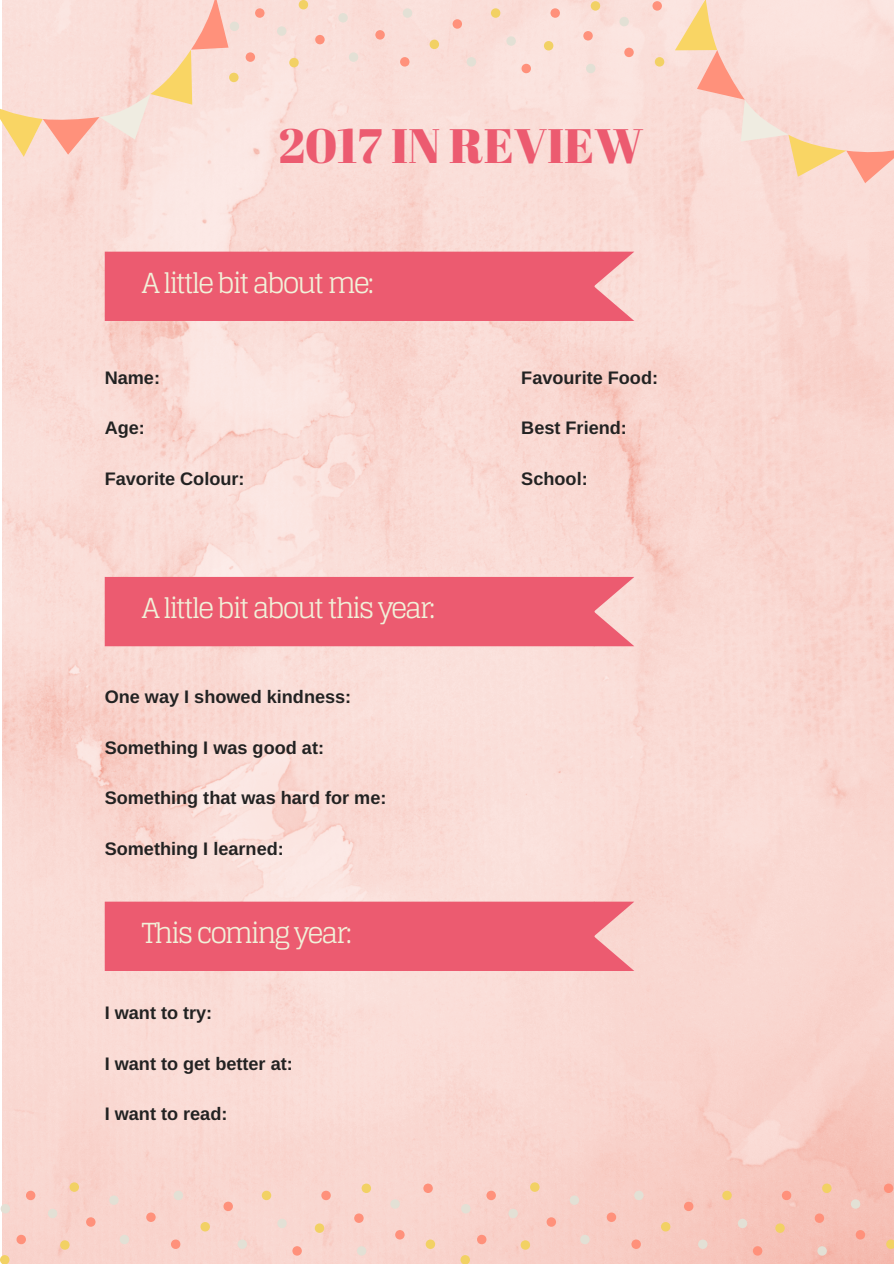
<style>
.page{position:relative;width:894px;height:1264px;background:#fff}
.page>*{position:absolute;margin:0;border:0;box-sizing:border-box;transform-origin:0 0}
.t1{font:48.3px "Abril Fatface";color:#ec5b70}
.t2{font:27.67px "Glegoo";letter-spacing:-.085em;color:#f1f1d9}
.t3{font:700 18.15px "Arimo";color:#222}
</style>
<div class="page">
<img style="left:2px;top:0;width:891px;height:1263px">
<div style="left:105px;top:252px;width:529px;height:69px;background:#ec5b70"></div>
<div style="left:105px;top:577px;width:529px;height:69px;background:#ec5b70"></div>
<svg style="left:174px;top:1190px;width:9px;height:10px"></svg>
<svg style="left:237px;top:1239px;width:10px;height:9px"></svg>
<svg style="left:277px;top:1218px;width:10px;height:10px"></svg>
<svg style="left:357px;top:1246px;width:9px;height:9px"></svg>
<svg style="left:109px;top:1195px;width:10px;height:9px"></svg>
<svg style="left:120px;top:1234px;width:9px;height:10px"></svg>
<svg style="left:48px;top:1208px;width:9px;height:10px"></svg>
<svg style="left:1px;top:1203px;width:9px;height:10px"></svg>
<svg style="left:390px;top:1199px;width:9px;height:9px"></svg>
<svg style="left:262px;top:1190px;width:9px;height:10px"></svg>
<svg style="left:315px;top:1223px;width:9px;height:9px"></svg>
<svg style="left:361px;top:1183px;width:10px;height:9px"></svg>
<svg style="left:60px;top:1240px;width:10px;height:9px"></svg>
<svg style="left:0;top:1254px;width:9px;height:9px"></svg>
<svg style="left:70px;top:1182px;width:9px;height:9px"></svg>
<svg style="left:200px;top:1221px;width:10px;height:10px"></svg>
<svg style="left:425px;top:1239px;width:10px;height:9px"></svg>
<svg style="left:146px;top:1212px;width:10px;height:9px"></svg>
<svg style="left:171px;top:1239px;width:9px;height:9px"></svg>
<svg style="left:321px;top:1190px;width:10px;height:10px"></svg>
<svg style="left:17px;top:1234px;width:9px;height:10px"></svg>
<svg style="left:26px;top:1190px;width:9px;height:10px"></svg>
<svg style="left:292px;top:1246px;width:10px;height:9px"></svg>
<svg style="left:223px;top:1201px;width:10px;height:10px"></svg>
<svg style="left:86px;top:1217px;width:9px;height:9px"></svg>
<svg style="left:354px;top:1213px;width:9px;height:9px"></svg>
<svg style="left:395px;top:1229px;width:9px;height:10px"></svg>
<svg style="left:423px;top:1183px;width:9px;height:9px"></svg>
<svg style="left:634px;top:1190px;width:9px;height:10px"></svg>
<svg style="left:698px;top:1239px;width:9px;height:9px"></svg>
<svg style="left:737px;top:1218px;width:10px;height:10px"></svg>
<svg style="left:817px;top:1246px;width:9px;height:9px"></svg>
<svg style="left:569px;top:1195px;width:10px;height:9px"></svg>
<svg style="left:580px;top:1234px;width:9px;height:10px"></svg>
<svg style="left:508px;top:1208px;width:9px;height:10px"></svg>
<svg style="left:461px;top:1203px;width:9px;height:10px"></svg>
<svg style="left:850px;top:1199px;width:10px;height:9px"></svg>
<svg style="left:722px;top:1190px;width:9px;height:10px"></svg>
<svg style="left:775px;top:1223px;width:9px;height:9px"></svg>
<svg style="left:821px;top:1183px;width:10px;height:9px"></svg>
<svg style="left:520px;top:1240px;width:10px;height:9px"></svg>
<svg style="left:460px;top:1254px;width:10px;height:9px"></svg>
<svg style="left:530px;top:1182px;width:9px;height:9px"></svg>
<svg style="left:660px;top:1221px;width:10px;height:10px"></svg>
<svg style="left:885px;top:1239px;width:8px;height:9px"></svg>
<svg style="left:606px;top:1212px;width:10px;height:9px"></svg>
<svg style="left:631px;top:1239px;width:9px;height:9px"></svg>
<svg style="left:781px;top:1190px;width:10px;height:10px"></svg>
<svg style="left:477px;top:1234px;width:9px;height:10px"></svg>
<svg style="left:486px;top:1190px;width:9px;height:10px"></svg>
<svg style="left:752px;top:1246px;width:10px;height:9px"></svg>
<svg style="left:683px;top:1201px;width:10px;height:10px"></svg>
<svg style="left:546px;top:1217px;width:10px;height:9px"></svg>
<svg style="left:814px;top:1213px;width:9px;height:9px"></svg>
<svg style="left:855px;top:1229px;width:9px;height:10px"></svg>
<svg style="left:883px;top:1183px;width:10px;height:9px"></svg>
<svg style="left:402px;top:8px;width:10px;height:10px"></svg>
<svg style="left:466px;top:57px;width:10px;height:10px"></svg>
<svg style="left:506px;top:36px;width:9px;height:10px"></svg>
<svg style="left:586px;top:64px;width:9px;height:9px"></svg>
<svg style="left:338px;top:13px;width:9px;height:9px"></svg>
<svg style="left:349px;top:52px;width:9px;height:10px"></svg>
<svg style="left:277px;top:26px;width:9px;height:10px"></svg>
<svg style="left:619px;top:17px;width:9px;height:9px"></svg>
<svg style="left:491px;top:8px;width:9px;height:10px"></svg>
<svg style="left:543px;top:41px;width:10px;height:9px"></svg>
<svg style="left:590px;top:1px;width:10px;height:10px"></svg>
<svg style="left:289px;top:58px;width:9px;height:9px"></svg>
<svg style="left:0;top:0;width:239px;height:160px;background:#f9dace"></svg>
<svg style="left:298px;top:0;width:10px;height:9px"></svg>
<svg style="left:429px;top:40px;width:10px;height:9px"></svg>
<svg style="left:375px;top:30px;width:9px;height:10px"></svg>
<svg style="left:400px;top:57px;width:9px;height:10px"></svg>
<svg style="left:550px;top:8px;width:9px;height:10px"></svg>
<svg style="left:245px;top:52px;width:10px;height:10px"></svg>
<svg style="left:255px;top:8px;width:9px;height:10px"></svg>
<svg style="left:521px;top:64px;width:10px;height:9px"></svg>
<svg style="left:452px;top:19px;width:10px;height:10px"></svg>
<svg style="left:315px;top:35px;width:9px;height:9px"></svg>
<svg style="left:583px;top:31px;width:9px;height:10px"></svg>
<svg style="left:624px;top:48px;width:9px;height:9px"></svg>
<div style="left:105px;top:901px;width:529px;height:69px;background:#ec5b70"></div>
<svg style="left:652px;top:0;width:241px;height:190px;background:#f9dacf"></svg>
<h1 class="t1" style="left:278px;top:112px;width:366px">2017 IN REVIEW</h1>
<h2 class="t2" style="left:142px;top:265px;width:233px">A little bit about me:</h2>
<p class="t3" style="left:105px;top:367px;width:57px">Name:</p>
<p class="t3" style="left:105px;top:418px;width:42px">Age:</p>
<p class="t3" style="left:105px;top:468px;width:141px">Favorite Colour:</p>
<h2 class="t2" style="left:142px;top:590px;width:295px">A little bit about this year:</h2>
<p class="t3" style="left:105px;top:686px;width:248px">One way I showed kindness:</p>
<p class="t3" style="left:105px;top:737px;width:221px">Something I was good at:</p>
<p class="t3" style="left:105px;top:787px;width:283px">Something that was hard for me:</p>
<p class="t3" style="left:105px;top:838px;width:180px">Something I learned:</p>
<h2 class="t2" style="left:142px;top:915px;width:211px">This coming year:</h2>
<p class="t3" style="left:105px;top:1002px;width:109px">I want to try:</p>
<p class="t3" style="left:105px;top:1053px;width:189px">I want to get better at:</p>
<p class="t3" style="left:105px;top:1104px;width:124px">I want to read:</p>
<p class="t3" style="left:521px;top:367px;width:138px">Favourite Food:</p>
<p class="t3" style="left:521px;top:418px;width:107px">Best Friend:</p>
<p class="t3" style="left:521px;top:468px;width:68px">School:</p>
</div>
